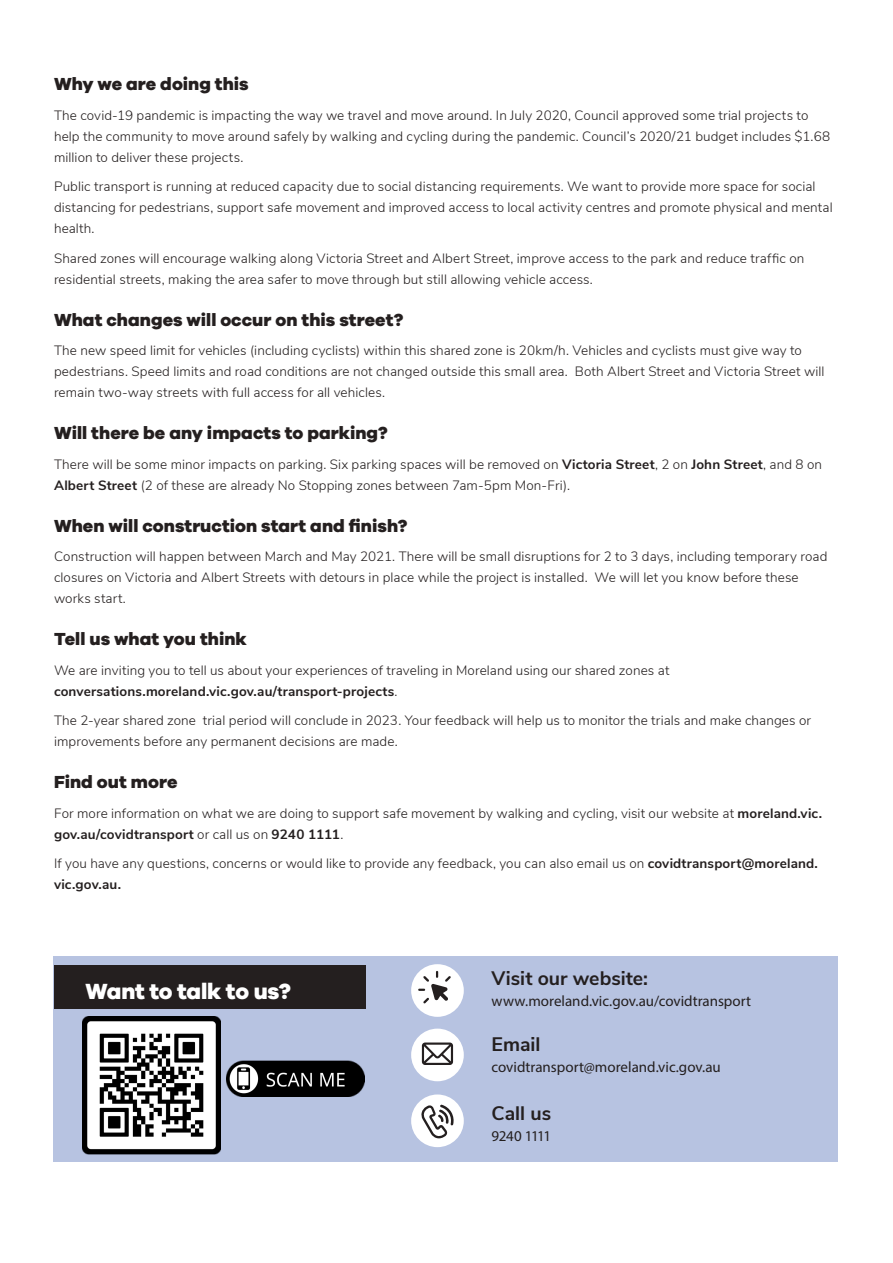
<style>
.page{position:relative;width:893px;height:1263px;background:#fff}
.page>*{position:absolute;margin:0;border:0;box-sizing:border-box;transform-origin:0 0}
.t1{font:800 22.65px "Galano Grotesque";letter-spacing:-.01em;color:#fff}
.t2{font:700 19.5px "Nunito Sans";letter-spacing:-.005em;color:#241f1f}
.t3{font:800 18px "Galano Grotesque";color:#241f1f}
.t4{font:15px "Myriad Pro";color:#241f1f}
.t5{font:15px "Myriad Pro";letter-spacing:-.065em;color:#241f1f}
.t6{font:300 13.5px/21px "Nunito Sans";letter-spacing:.005em;color:#241f1f}
.s1{font-weight:700}
</style>
<div class="page">
<div style="left:54px;top:957px;width:784px;height:205px;background:#b7c3e1"></div>
<div style="left:54px;top:965px;width:311px;height:44px;background:#241f1f"></div>
<div style="left:411px;top:964px;width:53px;height:53px;background:#fff;border-radius:50%"></div>
<div style="left:411px;top:1028px;width:53px;height:53px;background:#fff;border-radius:50%"></div>
<div style="left:411px;top:1094px;width:53px;height:53px;background:#fff;border-radius:50%"></div>
<svg style="left:418px;top:971px;width:33px;height:32px"></svg>
<svg style="left:422px;top:1042px;width:31px;height:23px"></svg>
<svg style="left:421px;top:1104px;width:33px;height:34px"></svg>
<img style="left:83px;top:1016px;width:137px;height:139px">
<img style="left:227px;top:1060px;width:137px;height:36px">
<h3 class="t3" style="left:54px;top:73px;width:196px">Why we are doing this</h3>
<p class="t6" style="left:54px;top:104px;width:778px">The covid-19 pandemic is impacting the way we travel and move around. In July 2020, Council approved some trial projects to help the community to move around safely by walking and cycling during the pandemic. Council’s 2020/21 budget includes $1.68 million to deliver these projects.</p>
<p class="t6" style="left:54px;top:175px;width:780px">Public transport is running at reduced capacity due to social distancing requirements. We want to provide more space for social distancing for pedestrians, support safe movement and improved access to local activity centres and promote physical and mental health.</p>
<p class="t6" style="left:54px;top:247px;width:752px">Shared zones will encourage walking along Victoria Street and Albert Street, improve access to the park and reduce traffic on residential streets, making the area safer to move through but still allowing vehicle access.</p>
<h3 class="t3" style="left:54px;top:308px;width:351px">What changes will occur on this street?</h3>
<p class="t6" style="left:54px;top:339px;width:772px">The new speed limit for vehicles (including cyclists) within this shared zone is 20km/h. Vehicles and cyclists must give way to pedestrians. Speed limits and road conditions are not changed outside this small area. Both Albert Street and Victoria Street will remain two-way streets with full access for all vehicles.</p>
<h3 class="t3" style="left:54px;top:422px;width:335px">Will there be any impacts to parking?</h3>
<p class="t6" style="left:54px;top:453px;width:770px">There will be some minor impacts on parking. Six parking spaces will be removed on <span class="s1">Victoria Street</span>, 2 on <span class="s1">John Street</span>, and 8 on<br><span class="s1">Albert Street</span> (2 of these are already No Stopping zones between 7am-5pm Mon-Fri).</p>
<h3 class="t3" style="left:54px;top:514px;width:355px">When will construction start and finish?</h3>
<p class="t6" style="left:54px;top:545px;width:775px">Construction will happen between March and May 2021. There will be small disruptions for 2 to 3 days, including temporary road closures on Victoria and Albert Streets with detours in place while the project is installed. We will let you know before these works start.</p>
<h3 class="t3" style="left:54px;top:628px;width:194px">Tell us what you think</h3>
<p class="t6" style="left:54px;top:659px;width:617px">We are inviting you to tell us about your experiences of traveling in Moreland using our shared zones at <span class="s1">conversations.moreland.vic.gov.au/transport-projects</span>.</p>
<p class="t6" style="left:54px;top:709px;width:759px">The 2-year shared zone trial period will conclude in 2023. Your feedback will help us to monitor the trials and make changes or improvements before any permanent decisions are made.</p>
<h3 class="t3" style="left:54px;top:771px;width:125px">Find out more</h3>
<p class="t6" style="left:54px;top:802px;width:769px">For more information on what we are doing to support safe movement by walking and cycling, visit our website at <span class="s1">moreland.vic. gov.au/covidtransport</span> or call us on <span class="s1">9240 1111</span>.</p>
<p class="t6" style="left:54px;top:852px;width:765px">If you have any questions, concerns or would like to provide any feedback, you can also email us on <span class="s1">covidtransport@moreland. vic.gov.au.</span></p>
<h1 class="t1" style="left:85px;top:977px;width:207px">Want to talk to us?</h1>
<h2 class="t2" style="left:492px;top:964px;width:158px">Visit our website:</h2>
<p class="t4" style="left:492px;top:991px;width:261px">www.moreland.vic.gov.au/covidtransport</p>
<h2 class="t2" style="left:492px;top:1029px;width:50px">Email</h2>
<p class="t4" style="left:492px;top:1057px;width:231px">covidtransport@moreland.vic.gov.au</p>
<h2 class="t2" style="left:492px;top:1099px;width:61px">Call us</h2>
<p class="t5" style="left:492px;top:1126px;width:61px">9240 1111</p>
</div>
